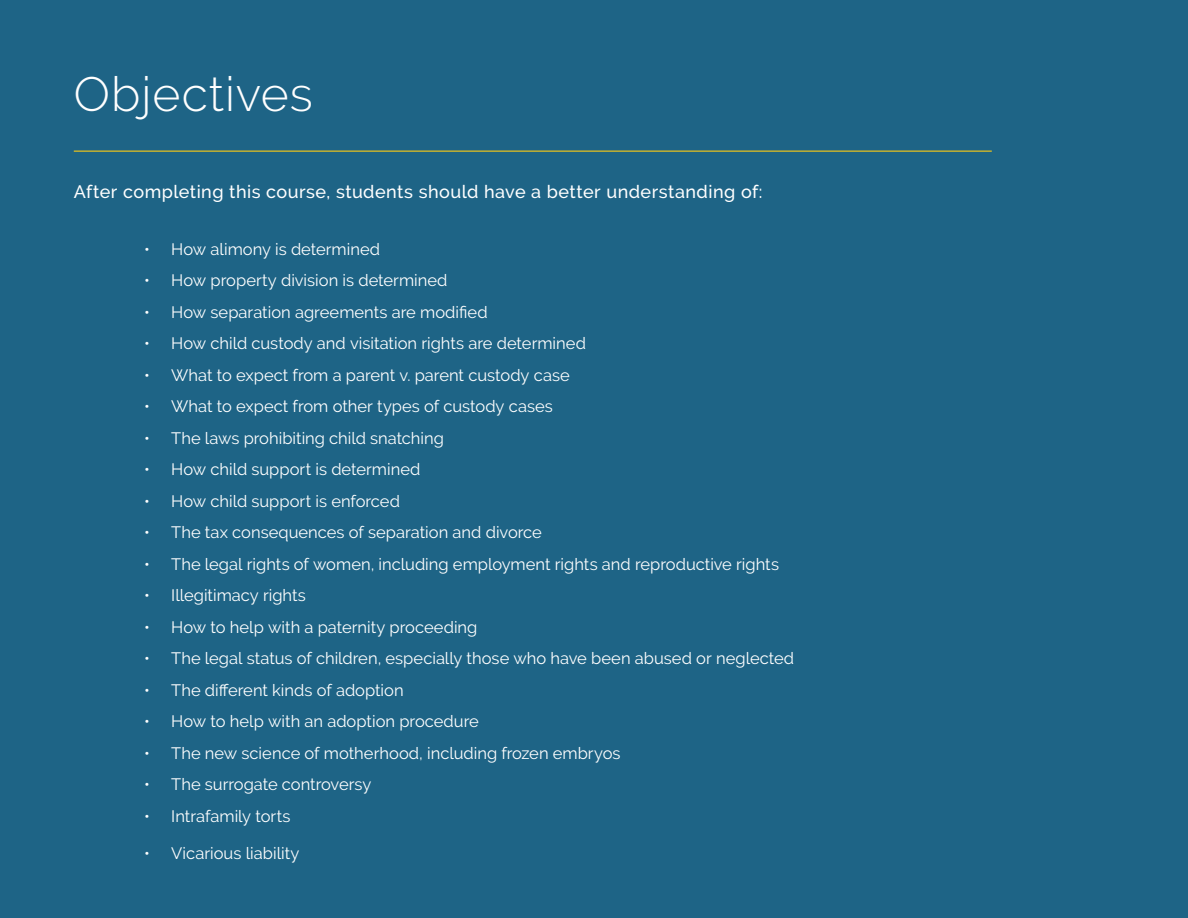
<style>
.page{position:relative;width:1188px;height:918px;background:#1e6486}
.page>*{position:absolute;margin:0;border:0;box-sizing:border-box;transform-origin:0 0}
.t1{font:300 48px "Raleway";letter-spacing:.015em;color:#fff}
.t2{font:500 18px "Raleway";letter-spacing:.025em;color:#fff}
.t3{font:16.5px "Raleway";color:#fff}
</style>
<div class="page">
<hr style="left:74px;top:151px;width:918px;height:1px;background:#fbca13">
<p class="t1" style="left:74px;top:67px;width:241px">Objectives</p>
<p class="t2" style="left:74px;top:181px;width:690px">After completing this course, students should have a better understanding of:</p>
<p class="t3" style="left:144px;top:240px;width:237px">• How alimony is determined</p>
<p class="t3" style="left:144px;top:271px;width:305px">• How property division is determined</p>
<p class="t3" style="left:144px;top:303px;width:345px">• How separation agreements are modified</p>
<p class="t3" style="left:144px;top:334px;width:443px">• How child custody and visitation rights are determined</p>
<p class="t3" style="left:144px;top:366px;width:427px">• What to expect from a parent v. parent custody case</p>
<p class="t3" style="left:144px;top:397px;width:410px">• What to expect from other types of custody cases</p>
<p class="t3" style="left:144px;top:429px;width:301px">• The laws prohibiting child snatching</p>
<p class="t3" style="left:144px;top:460px;width:278px">• How child support is determined</p>
<p class="t3" style="left:144px;top:492px;width:257px">• How child support is enforced</p>
<p class="t3" style="left:144px;top:523px;width:399px">• The tax consequences of separation and divorce</p>
<p class="t3" style="left:144px;top:555px;width:636px">• The legal rights of women, including employment rights and reproductive rights</p>
<p class="t3" style="left:144px;top:586px;width:163px">• Illegitimacy rights</p>
<p class="t3" style="left:144px;top:618px;width:335px">• How to help with a paternity proceeding</p>
<p class="t3" style="left:144px;top:649px;width:651px">• The legal status of children, especially those who have been abused or neglected</p>
<p class="t3" style="left:144px;top:681px;width:261px">• The different kinds of adoption</p>
<p class="t3" style="left:144px;top:712px;width:336px">• How to help with an adoption procedure</p>
<p class="t3" style="left:144px;top:744px;width:478px">• The new science of motherhood, including frozen embryos</p>
<p class="t3" style="left:144px;top:775px;width:229px">• The surrogate controversy</p>
<p class="t3" style="left:144px;top:807px;width:148px">• Intrafamily torts</p>
<p class="t3" style="left:144px;top:844px;width:157px">• Vicarious liability</p>
</div>
